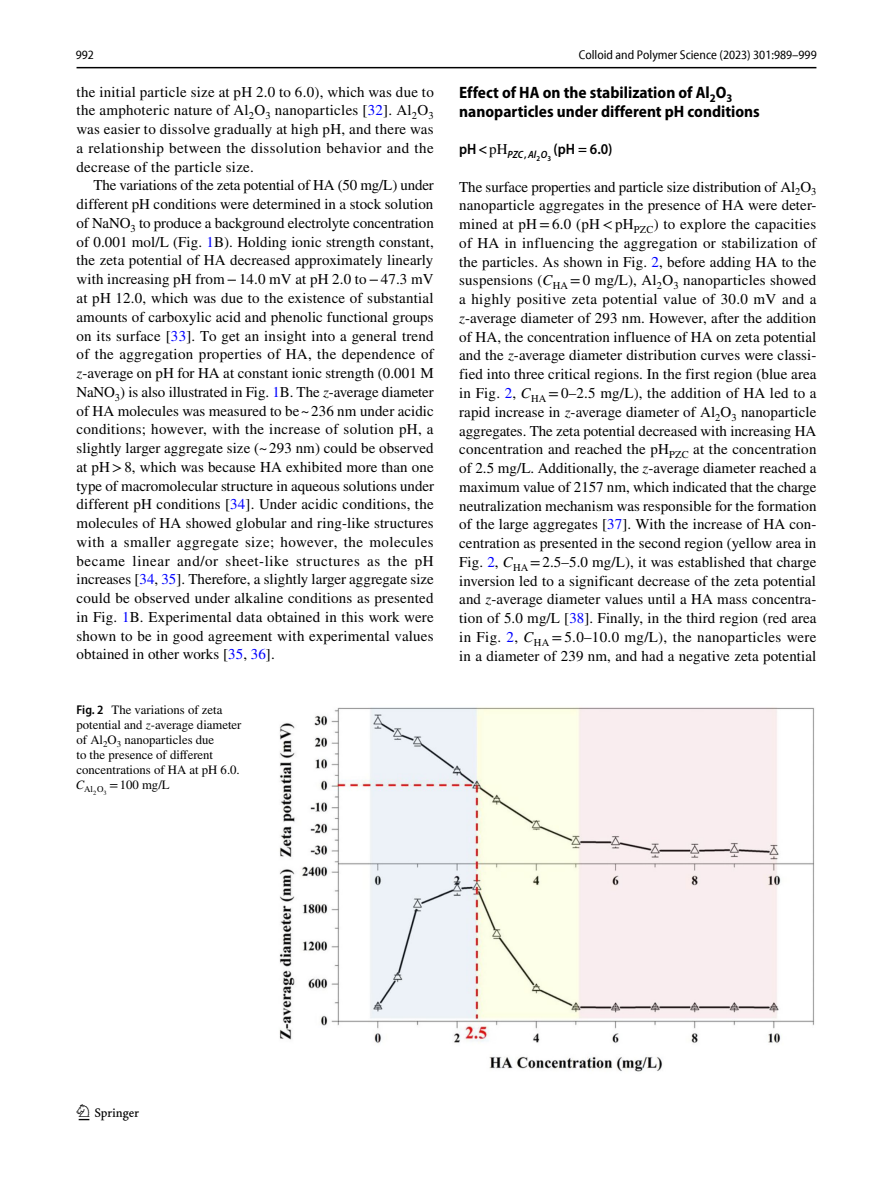
<style>
.page{position:relative;width:893px;height:1187px;background:#fff}
.page>*{position:absolute;margin:0;border:0;box-sizing:border-box;transform-origin:0 0}
.t1{font:22.5px "Springnew Regular 2";color:#000}
.t2{font:700 semi-condensed 16.5px/18.8px "Myriad Pro";color:#000}
.t3{font:15px/18.8px "STIX";letter-spacing:.015em;color:#000;text-align:justify}
.t4{font:600 semi-condensed 15px "Myriad Pro";color:#000}
.t5{font:12.75px/15px "STIX";color:#000}
.t6{font:semi-condensed 12.75px "Myriad Pro Unic";color:#000}
.s1{color:#00f}
.s2{font-style:italic}
.s3{font-family:"Myriad Pro";font-weight:600;font-stretch:semi-condensed}
.s4{font-family:"STIX General Italic 2"}
.s5{font-family:"STIX Math Regular 2";font-weight:400;font-stretch:normal}
</style>
<div class="page">
<hr style="left:77px;top:67px;width:739px;height:1px;background:#000">
<img style="left:279px;top:707px;width:535px;height:365px">
<p class="t6" style="left:76px;top:50px;width:20px">992</p>
<p class="t6" style="left:579px;top:50px;width:239px">Colloid and Polymer Science (2023) 301:989–999</p>
<p class="t3" style="left:77px;top:83px;width:359px">the initial particle size at pH 2.0 to 6.0), which was due to the amphoteric nature of Al<sub>2</sub>O<sub>3</sub> nanoparticles [<span class="s1">32</span>]. Al<sub>2</sub>O<sub>3 </sub>was easier to dissolve gradually at high pH, and there was a relationship between the dissolution behavior and the decrease of the particle size.</p>
<p class="t3" style="left:77px;top:177px;width:359px;text-indent:17px">The variations of the zeta potential of HA (50 mg/L) under different pH conditions were determined in a stock solution of NaNO<sub>3</sub> to produce a background electrolyte concentration of 0.001 mol/L (Fig. <span class="s1">1</span>B). Holding ionic strength constant, the zeta potential of HA decreased approximately linearly with increasing pH from−14.0 mV at pH 2.0 to−47.3 mV at pH 12.0, which was due to the existence of substantial amounts of carboxylic acid and phenolic functional groups on its surface [<span class="s1">33</span>]. To get an insight into a general trend of the aggregation properties of HA, the dependence of <span class="s2">z</span>-average on pH for HA at constant ionic strength (0.001 M NaNO<sub>3</sub>) is also illustrated in Fig. <span class="s1">1</span>B. The <span class="s2">z</span>-average diameter of HA molecules was measured to be~236 nm under acidic conditions; however, with the increase of solution pH, a slightly larger aggregate size (~293 nm) could be observed at pH&gt;8, which was because HA exhibited more than one type of macromolecular structure in aqueous solutions under different pH conditions [<span class="s1">34</span>]. Under acidic conditions, the molecules of HA showed globular and ring-like structures with a smaller aggregate size; however, the molecules became linear and/or sheet-like structures as the pH increases [<span class="s1">34</span>, <span class="s1">35</span>]. Therefore, a slightly larger aggregate size could be observed under alkaline conditions as presented in Fig. <span class="s1">1</span>B. Experimental data obtained in this work were shown to be in good agreement with experimental values obtained in other works [<span class="s1">35</span>, <span class="s1">36</span>].</p>
<p class="t5" style="left:76px;top:703px;width:167px"><span class="s3">Fig. 2</span> The variations of zeta potential and <span class="s2">z</span>-average diameter of Al<sub>2</sub>O<sub>3</sub> nanoparticles due<br>to the presence of different concentrations of HA at pH 6.0.<br><span class="s4">C</span><sub>Al</sub><sub>2</sub><sub>O</sub><sub>3</sub> =100 mg/L</p>
<p class="t2" style="left:459px;top:83px;width:302px">Effect of HA on the stabilization of Al<sub>2</sub>O<sub>3 </sub>nanoparticles under different pH conditions</p>
<p class="t4" style="left:459px;top:141px;width:155px">pH&lt;<span class="s5">pH</span><sub>PZC</sub><sub>,</sub> <sub>Al</sub><sub>2</sub><sub>O</sub><sub>3</sub> (pH = 6.0)</p>
<p class="t3" style="left:459px;top:178px;width:359px">The surface properties and particle size distribution of Al<sub>2</sub>O<sub>3 </sub>nanoparticle aggregates in the presence of HA were deter&shy;mined at pH =6.0 (pH &lt; -pH<sub>PZC</sub>) to explore the capacities of HA in influencing the aggregation or stabilization of the particles. As shown in Fig. <span class="s1">2</span>, before adding HA to the suspensions (<span class="s2">C</span><sub>HA</sub> =0 mg/L), Al<sub>2</sub>O<sub>3</sub> nanoparticles showed a highly positive zeta potential value of 30.0 mV and a <span class="s2">z</span>-average diameter of 293 nm. However, after the addition of HA, the concentration influence of HA on zeta potential and the <span class="s2">z</span>-average diameter distribution curves were classi&shy;fied into three critical regions. In the first region (blue area in Fig. <span class="s1">2</span>, <span class="s2">C</span><sub>HA</sub> =0–2.5 mg/L), the addition of HA led to a rapid increase in <span class="s2">z</span>-average diameter of Al<sub>2</sub>O<sub>3</sub> nanoparticle aggregates. The zeta potential decreased with increasing HA concentration and reached the pH<sub>PZC</sub> at the concentration of 2.5 mg/L. Additionally, the <span class="s2">z</span>-average diameter reached a maximum value of 2157 nm, which indicated that the charge neutralization mechanism was responsible for the formation of the large aggregates [<span class="s1">37</span>]. With the increase of HA con&shy;centration as presented in the second region (yellow area in Fig. <span class="s1">2</span>, <span class="s2">C</span><sub>HA</sub> =2.5–5.0 mg/L), it was established that charge inversion led to a significant decrease of the zeta potential and <span class="s2">z</span>-average diameter values until a HA mass concentra&shy;tion of 5.0 mg/L [<span class="s1">38</span>]. Finally, in the third region (red area in Fig. <span class="s1">2</span>, <span class="s2">C</span><sub>HA</sub> =5.0–10.0 mg/L), the nanoparticles were in a diameter of 239 nm, and had a negative zeta potential</p>
<h1 class="t1" style="left:79px;top:1104px;width:62px">1 3</h1>
</div>
